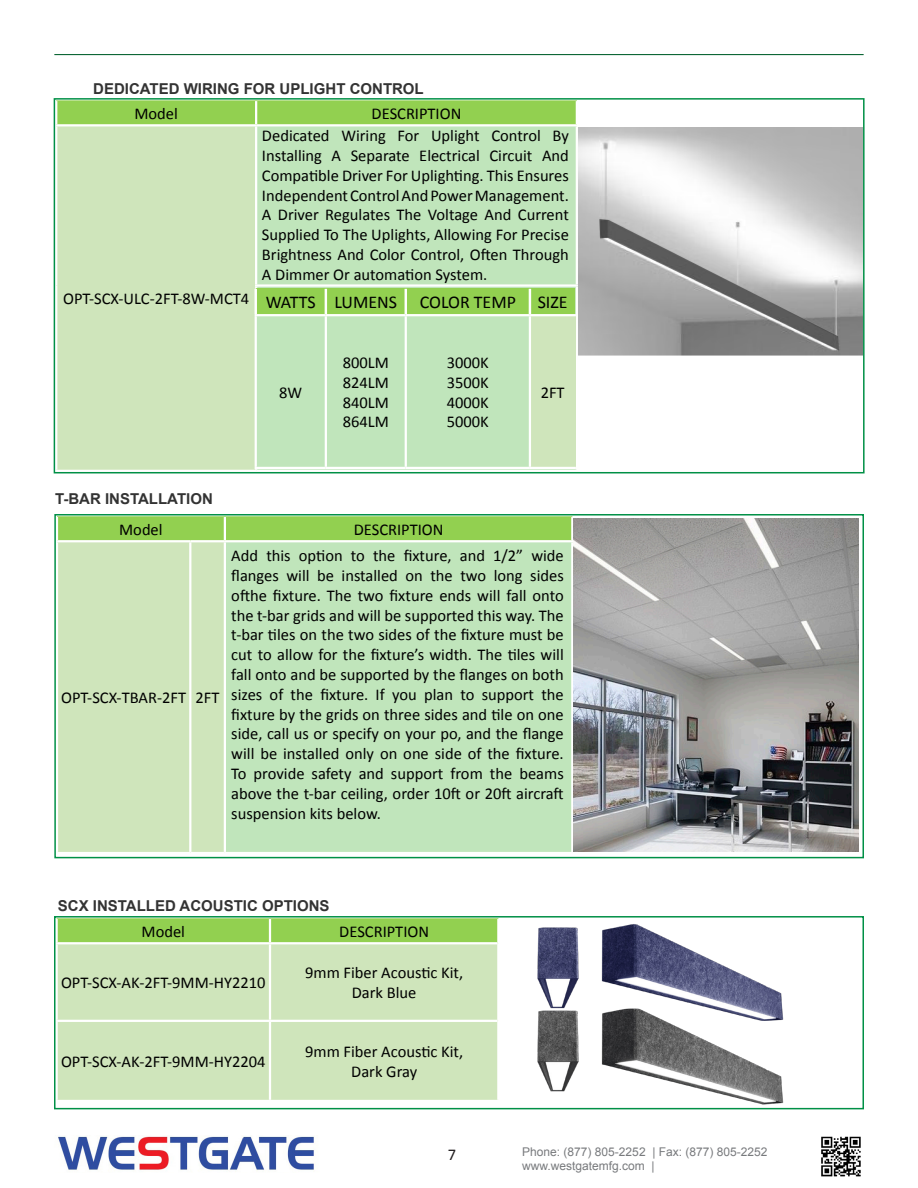
<style>
.page{position:relative;width:918px;height:1188px;background:#fff}
.page>*{position:absolute;margin:0;border:0;box-sizing:border-box;transform-origin:0 0}
.t1{font:18px "Calibri";color:#000}
.t2{font:16.5px/19.8px "Calibri";color:#000;text-align:justify}
.t3{font:16.5px "Calibri";color:#231f20}
.t4{font:700 15px "Arial";color:#333}
.t5{font:12px "Arial";color:#787a7d}
</style>
<div class="page">
<img style="left:58px;top:1136px;width:256px;height:36px">
<img style="left:821px;top:1136px;width:40px;height:41px">
<hr style="left:54px;top:54px;width:810px;height:1px;background:#0d6736">
<img style="left:578px;top:128px;width:284px;height:228px">
<div style="left:57px;top:101px;width:519px;height:23px;background:#92d050"></div>
<div style="left:56px;top:125px;width:200px;height:346px;background:#cfe5bb"></div>
<div style="left:257px;top:126px;width:319px;height:344px;background:#c0e5bb"></div>
<hr style="left:255px;top:101px;width:2px;height:23px;background:#fff">
<hr style="left:255px;top:126px;width:2px;height:158px;background:#fff">
<hr style="left:255px;top:287px;width:2px;height:183px;background:#fff">
<hr style="left:55px;top:124px;width:201px;height:2px;background:#fff">
<hr style="left:255px;top:284px;width:323px;height:3px;background:#fff">
<div style="left:54px;top:98px;width:811px;height:375px;border:2px solid #009046"></div>
<svg style="left:256px;top:288px;width:319px;height:179px;background:#b8e1a9"></svg>
<div style="left:530px;top:315px;width:45px;height:153px;background:#cfe5bb"></div>
<hr style="left:255px;top:289px;width:2px;height:25px;background:#fff">
<hr style="left:325px;top:289px;width:2px;height:25px;background:#fff">
<hr style="left:405px;top:289px;width:2px;height:25px;background:#fff">
<hr style="left:529px;top:289px;width:2px;height:25px;background:#fff">
<hr style="left:255px;top:316px;width:2px;height:151px;background:#fff">
<hr style="left:325px;top:316px;width:2px;height:151px;background:#fff">
<hr style="left:405px;top:316px;width:2px;height:151px;background:#fff">
<hr style="left:529px;top:316px;width:2px;height:151px;background:#fff">
<hr style="left:255px;top:314px;width:71px;height:2px;background:#fff">
<hr style="left:326px;top:314px;width:80px;height:2px;background:#fff">
<hr style="left:406px;top:314px;width:124px;height:2px;background:#fff">
<hr style="left:530px;top:314px;width:46px;height:2px;background:#fff">
<hr style="left:255px;top:467px;width:71px;height:2px;background:#fff">
<hr style="left:326px;top:467px;width:80px;height:2px;background:#fff">
<hr style="left:406px;top:467px;width:124px;height:2px;background:#fff">
<hr style="left:530px;top:467px;width:46px;height:2px;background:#fff">
<div style="left:58px;top:517px;width:513px;height:23px;background:#92d050"></div>
<div style="left:58px;top:542px;width:166px;height:310px;background:#cfe5bb"></div>
<div style="left:225px;top:541px;width:347px;height:312px;background:#c0e5bb"></div>
<hr style="left:224px;top:517px;width:2px;height:23px;background:#fff">
<hr style="left:189px;top:542px;width:2px;height:310px;background:#fff">
<hr style="left:224px;top:542px;width:2px;height:310px;background:#fff">
<hr style="left:571px;top:542px;width:2px;height:310px;background:#fff">
<hr style="left:225px;top:540px;width:348px;height:2px;background:#fff">
<hr style="left:225px;top:852px;width:348px;height:2px;background:#fff">
<div style="left:54px;top:514px;width:810px;height:344px;border:2px solid #009046"></div>
<img style="left:573px;top:518px;width:286px;height:334px">
<img style="left:537px;top:924px;width:246px;height:85px">
<div style="left:58px;top:919px;width:439px;height:23px;background:#92d050"></div>
<div style="left:58px;top:944px;width:439px;height:156px;background:#cfe5bb"></div>
<hr style="left:269px;top:919px;width:2px;height:23px;background:#fff">
<hr style="left:269px;top:944px;width:2px;height:76px;background:#fff">
<hr style="left:269px;top:1022px;width:2px;height:78px;background:#fff">
<hr style="left:56px;top:1020px;width:214px;height:2px;background:#fff">
<hr style="left:270px;top:1020px;width:227px;height:2px;background:#fff">
<div style="left:54px;top:916px;width:810px;height:193px;border:2px solid #009046"></div>
<img style="left:499px;top:1009px;width:324px;height:101px">
<p class="t4" style="left:93px;top:79px;width:332px">DEDICATED WIRING FOR UPLIGHT CONTROL</p>
<p class="t2" style="left:262px;top:125px;width:308px">Dedicated Wiring For Uplight Control By Installing A Separate Electrical Circuit And Compatible Driver For Uplighting. This Ensures Independent Control And Power Management.<br>A Driver Regulates The Voltage And Current Supplied To The Uplights, Allowing For Precise Brightness And Color Control, Often Through A Dimmer Or automation System.</p>
<p class="t1" style="left:266px;top:291px;width:52px">WATTS</p>
<p class="t1" style="left:334px;top:291px;width:64px">LUMENS</p>
<p class="t1" style="left:420px;top:291px;width:98px">COLOR TEMP</p>
<p class="t1" style="left:538px;top:291px;width:31px">SIZE</p>
<p class="t2" style="left:134px;top:103px;width:45px">Model</p>
<p class="t2" style="left:372px;top:103px;width:91px">DESCRIPTION</p>
<p class="t2" style="left:63px;top:288px;width:188px">OPT-SCX-ULC-2FT-8W-MCT4</p>
<p class="t4" style="left:55px;top:489px;width:159px">T-BAR INSTALLATION</p>
<p class="t2" style="left:279px;top:382px;width:25px">8W</p>
<p class="t2" style="left:343px;top:352px;width:48px">800LM</p>
<p class="t2" style="left:343px;top:372px;width:48px">824LM</p>
<p class="t2" style="left:343px;top:391px;width:48px">840LM</p>
<p class="t2" style="left:343px;top:411px;width:48px">864LM</p>
<p class="t2" style="left:447px;top:352px;width:44px">3000K</p>
<p class="t2" style="left:447px;top:372px;width:44px">3500K</p>
<p class="t2" style="left:447px;top:391px;width:44px">4000K</p>
<p class="t2" style="left:447px;top:411px;width:44px">5000K</p>
<p class="t2" style="left:119px;top:519px;width:45px">Model</p>
<p class="t2" style="left:354px;top:519px;width:91px">DESCRIPTION</p>
<p class="t2" style="left:541px;top:382px;width:25px">2FT</p>
<p class="t2" style="left:61px;top:687px;width:126px">OPT-SCX-TBAR-2FT</p>
<p class="t2" style="left:196px;top:687px;width:25px">2FT</p>
<p class="t2" style="left:231px;top:545px;width:334px">Add this option to the fixture, and 1/2” wide flanges will be installed on the two long sides ofthe fixture. The two fixture ends will fall onto the t-bar grids and will be supported this way. The t-bar tiles on the two sides of the fixture must be cut to allow for the fixture’s width. The tiles will fall onto and be supported by the flanges on both sizes of the fixture. If you plan to support the fixture by the grids on three sides and tile on one side, call us or specify on your po, and the flange will be installed only on one side of the fixture.<br>To provide safety and support from the beams above the t-bar ceiling, order 10ft or 20ft aircraft suspension kits below.</p>
<p class="t4" style="left:58px;top:895px;width:273px">SCX INSTALLED ACOUSTIC OPTIONS</p>
<p class="t2" style="left:142px;top:921px;width:45px">Model</p>
<p class="t2" style="left:339px;top:921px;width:91px">DESCRIPTION</p>
<p class="t2" style="left:61px;top:972px;width:206px">OPT-SCX-AK-2FT-9MM-HY2210</p>
<p class="t2" style="left:61px;top:1051px;width:206px">OPT-SCX-AK-2FT-9MM-HY2204</p>
<p class="t2" style="left:305px;top:962px;width:160px">9mm Fiber Acoustic Kit,</p>
<p class="t2" style="left:352px;top:982px;width:66px">Dark Blue</p>
<p class="t2" style="left:305px;top:1041px;width:160px">9mm Fiber Acoustic Kit,</p>
<p class="t2" style="left:351px;top:1061px;width:67px">Dark Gray</p>
<p class="t3" style="left:448px;top:1144px;width:10px">7</p>
<p class="t5" style="left:522px;top:1144px;width:247px">Phone: (877) 805-2252 | Fax: (877) 805-2252</p>
<p class="t5" style="left:522px;top:1158px;width:134px">www.westgatemfg.com |</p>
</div>
